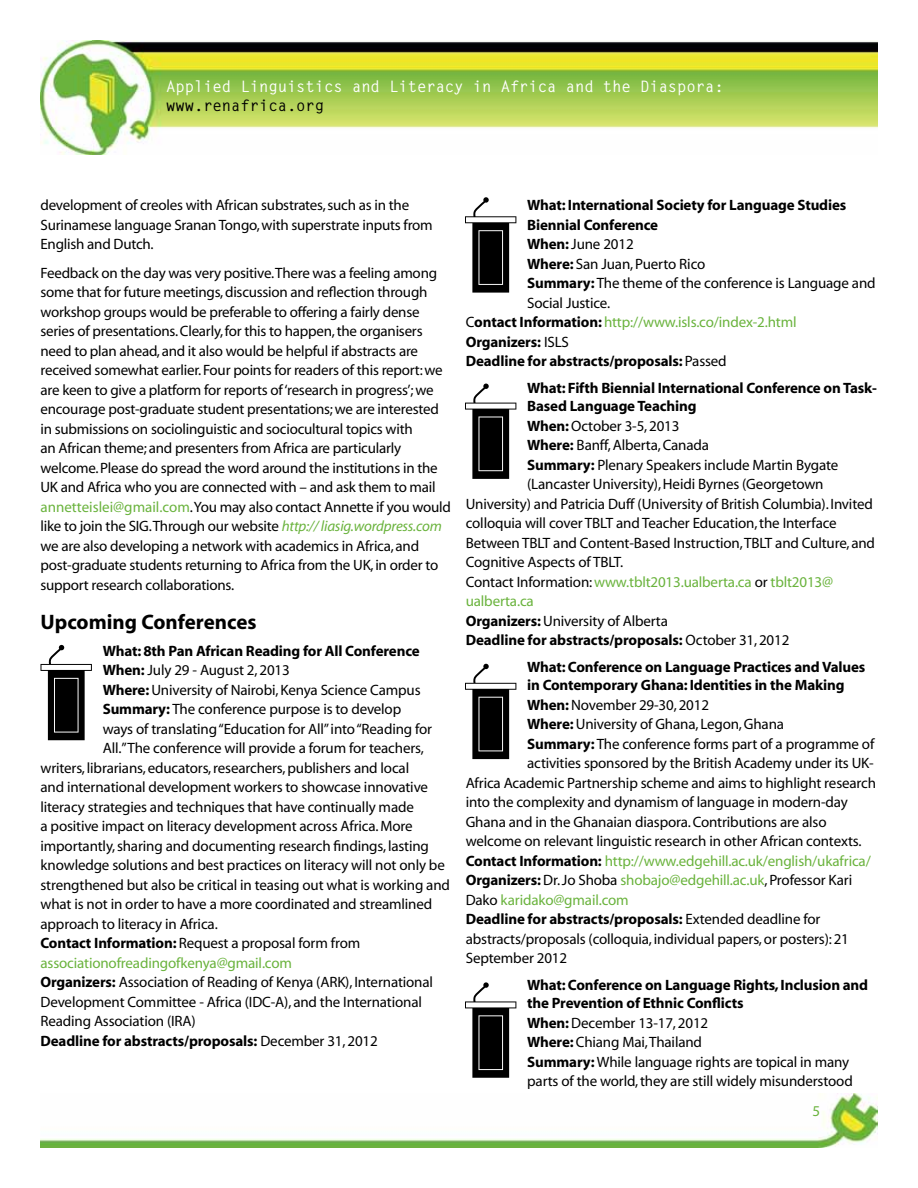
<style>
.page{position:relative;width:918px;height:1188px;background:#fff}
.page>*{position:absolute;margin:0;border:0;box-sizing:border-box;transform-origin:0 0}
.t1{font:700 21px "Myriad";color:#000}
.t2{font:700 15.75px "Letter Gothic";letter-spacing:-.01em;color:#fff}
.t3{font:700 15.75px "Letter Gothic";letter-spacing:-.01em;color:#000}
.t4{font:15px/19.5px "Myriad";letter-spacing:-.01em;color:#000}
.t5{font:700 15px/18px "Myriad";letter-spacing:-.01em;color:#000}
.t6{font:15px "Myriad";letter-spacing:-.01em;color:#6ab33d}
.s1{color:#6ab33d}
.s2{font-style:italic;color:#6ab33d}
.s3{font-weight:700}
.s4{font-weight:400}
.s5{color:#000}
.s6{font-weight:700;color:#000}
</style>
<div class="page">
<img style="left:40px;top:1093px;width:838px;height:55px">
<img style="left:40px;top:40px;width:837px;height:115px">
<svg style="left:465px;top:197px;width:51px;height:96px"></svg>
<svg style="left:465px;top:384px;width:51px;height:95px"></svg>
<svg style="left:40px;top:645px;width:52px;height:95px"></svg>
<svg style="left:465px;top:664px;width:51px;height:95px"></svg>
<svg style="left:465px;top:982px;width:51px;height:96px"></svg>
<p class="t2" style="left:166px;top:77px;width:559px">Applied Linguistics and Literacy in Africa and the Diaspora:</p>
<p class="t3" style="left:166px;top:96px;width:160px">www.renafrica.org</p>
<p class="t4" style="left:40px;top:196px;width:394px">development of creoles with African substrates, such as in the<br>Surinamese language Sranan Tongo, with superstrate inputs from<br>English and Dutch.</p>
<p class="t4" style="left:40px;top:264px;width:412px">Feedback on the day was very positive. There was a feeling among some that for future meetings, discussion and reflection through workshop groups would be preferable to offering a fairly dense series of presentations. Clearly, for this to happen, the organisers need to plan ahead, and it also would be helpful if abstracts are received somewhat earlier. Four points for readers of this report: we are keen to give a platform for reports of ‘research in progress’; we encourage post-graduate student presentations; we are interested in submissions on sociolinguistic and sociocultural topics with<br>an African theme; and presenters from Africa are particularly welcome. Please do spread the word around the institutions in the UK and Africa who you are connected with – and ask them to mail <span class="s1">annetteislei@gmail.com</span>. You may also contact Annette if you would like to join the SIG. Through our website <span class="s2">http:// liasig.wordpress.com </span>we are also developing a network with academics in Africa, and post-graduate students returning to Africa from the UK, in order to support research collaborations.</p>
<h1 class="t1" style="left:40px;top:611px;width:218px">Upcoming Conferences</h1>
<p class="t5" style="left:103px;top:642px;width:319px">What: 8th Pan African Reading for All Conference</p>
<p class="t4" style="left:103px;top:661px;width:189px"><span class="s3">When:</span> July 29 - August 2, 2013</p>
<p class="t4" style="left:103px;top:681px;width:319px"><span class="s3">Where:</span> University of Nairobi, Kenya Science Campus</p>
<p class="t4" style="left:103px;top:700px;width:300px"><span class="s3">Summary:</span> The conference purpose is to develop</p>
<p class="t4" style="left:103px;top:720px;width:331px">ways of translating “Education for All” into “Reading for</p>
<p class="t4" style="left:103px;top:739px;width:323px">All.” The conference will provide a forum for teachers,</p>
<p class="t4" style="left:40px;top:759px;width:370px">writers, librarians, educators, researchers, publishers and local</p>
<p class="t4" style="left:40px;top:778px;width:389px">and international development workers to showcase innovative</p>
<p class="t4" style="left:40px;top:798px;width:375px">literacy strategies and techniques that have continually made</p>
<p class="t4" style="left:40px;top:817px;width:374px">a positive impact on literacy development across Africa. More</p>
<p class="t4" style="left:40px;top:837px;width:390px">importantly, sharing and documenting research findings, lasting</p>
<p class="t4" style="left:40px;top:856px;width:406px">knowledge solutions and best practices on literacy will not only be</p>
<p class="t4" style="left:40px;top:876px;width:411px">strengthened but also be critical in teasing out what is working and</p>
<p class="t4" style="left:40px;top:895px;width:393px">what is not in order to have a more coordinated and streamlined</p>
<p class="t4" style="left:40px;top:915px;width:179px">approach to literacy in Africa.</p>
<p class="t4" style="left:40px;top:934px;width:321px"><span class="s3">Contact Information:</span> Request a proposal form from</p>
<p class="t6" style="left:40px;top:955px;width:253px">associationofreadingofkenya@gmail.com</p>
<p class="t4" style="left:40px;top:973px;width:394px"><span class="s3">Organizers:</span> Association of Reading of Kenya (ARK), International</p>
<p class="t4" style="left:40px;top:993px;width:383px">Development Committee - Africa (IDC-A), and the International</p>
<p class="t4" style="left:40px;top:1012px;width:157px">Reading Association (IRA)</p>
<p class="t5" style="left:40px;top:1032px;width:339px">Deadline for abstracts/proposals: <span class="s4">December 31, 2012</span></p>
<p class="t5" style="left:527px;top:197px;width:321px">What: International Society for Language Studies</p>
<p class="t5" style="left:527px;top:216px;width:132px">Biennial Conference</p>
<p class="t4" style="left:527px;top:235px;width:108px"><span class="s3">When:</span> June 2012</p>
<p class="t4" style="left:527px;top:255px;width:180px"><span class="s3">Where:</span> San Juan, Puerto Rico</p>
<p class="t4" style="left:527px;top:274px;width:350px"><span class="s3">Summary:</span> The theme of the conference is Language and</p>
<p class="t4" style="left:527px;top:294px;width:85px">Social Justice.</p>
<p class="t6" style="left:466px;top:315px;width:332px"><span class="s5">C</span><span class="s6">ontact Information:</span> http://www.isls.co/index-2.html</p>
<p class="t5" style="left:466px;top:333px;width:105px">Organizers: <span class="s4">ISLS</span></p>
<p class="t5" style="left:466px;top:353px;width:263px">Deadline for abstracts/proposals: <span class="s4">Passed</span></p>
<p class="t5" style="left:527px;top:380px;width:351px">What: Fifth Biennial International Conference on Task-<br>Based Language Teaching</p>
<p class="t4" style="left:527px;top:417px;width:154px"><span class="s3">When:</span> October 3-5, 2013</p>
<p class="t4" style="left:527px;top:436px;width:183px"><span class="s3">Where:</span> Banff, Alberta, Canada</p>
<p class="t4" style="left:527px;top:456px;width:313px"><span class="s3">Summary:</span> Plenary Speakers include Martin Bygate</p>
<p class="t4" style="left:527px;top:475px;width:298px">(Lancaster University), Heidi Byrnes (Georgetown</p>
<p class="t4" style="left:466px;top:495px;width:409px">University) and Patricia Duff (University of British Columbia). Invited</p>
<p class="t4" style="left:466px;top:514px;width:373px">colloquia will cover TBLT and Teacher Education, the Interface</p>
<p class="t4" style="left:466px;top:534px;width:411px">Between TBLT and Content-Based Instruction, TBLT and Culture, and</p>
<p class="t4" style="left:466px;top:553px;width:159px">Cognitive Aspects of TBLT.</p>
<p class="t6" style="left:466px;top:574px;width:369px"><span class="s5">Contact Information:</span> www.tblt2013.ualberta.ca <span class="s5">or</span> tblt2013@</p>
<p class="t6" style="left:466px;top:594px;width:70px">ualberta.ca</p>
<p class="t4" style="left:466px;top:612px;width:204px"><span class="s3">Organizers:</span> University of Alberta</p>
<p class="t5" style="left:466px;top:632px;width:325px">Deadline for abstracts/proposals: <span class="s4">October 31, 2012</span></p>
<p class="t5" style="left:527px;top:659px;width:340px">What: Conference on Language Practices and Values in Contemporary Ghana: Identities in the Making</p>
<p class="t4" style="left:527px;top:696px;width:183px"><span class="s3">When:</span> November 29-30, 2012</p>
<p class="t4" style="left:527px;top:715px;width:258px"><span class="s3">Where:</span> University of Ghana, Legon, Ghana</p>
<p class="t4" style="left:527px;top:735px;width:349px"><span class="s3">Summary:</span> The conference forms part of a programme of</p>
<p class="t4" style="left:527px;top:754px;width:348px">activities sponsored by the British Academy under its UK-</p>
<p class="t4" style="left:466px;top:774px;width:412px">Africa Academic Partnership scheme and aims to highlight research</p>
<p class="t4" style="left:466px;top:793px;width:384px">into the complexity and dynamism of language in modern-day</p>
<p class="t4" style="left:466px;top:813px;width:362px">Ghana and in the Ghanaian diaspora. Contributions are also</p>
<p class="t4" style="left:466px;top:832px;width:397px">welcome on relevant linguistic research in other African contexts.</p>
<p class="t6" style="left:466px;top:853px;width:407px"><span class="s6">Contact Information:</span> http://www.edgehill.ac.uk/english/ukafrica/</p>
<p class="t4" style="left:466px;top:871px;width:388px"><span class="s3">Organizers:</span> Dr. Jo Shoba <span class="s1">shobajo@edgehill.ac.uk</span>, Professor Kari</p>
<p class="t6" style="left:466px;top:892px;width:165px"><span class="s5">Dako</span> karidako@gmail.com</p>
<p class="t5" style="left:466px;top:911px;width:356px">Deadline for abstracts/proposals: <span class="s4">Extended deadline for</span></p>
<p class="t4" style="left:466px;top:930px;width:385px">abstracts/proposals (colloquia, individual papers, or posters): 21</p>
<p class="t4" style="left:466px;top:949px;width:103px">September 2012</p>
<p class="t5" style="left:527px;top:977px;width:343px">What: Conference on Language Rights, Inclusion and the Prevention of Ethnic Conflicts</p>
<p class="t4" style="left:527px;top:1014px;width:327px"><span class="s3">When:</span> December 13-17, 2012<br><span class="s3">Where:</span> Chiang Mai, Thailand<br><span class="s3">Summary:</span> While language rights are topical in many parts of the world, they are still widely misunderstood</p>
<p class="t6" style="left:812px;top:1104px;width:9px">5</p>
</div>
